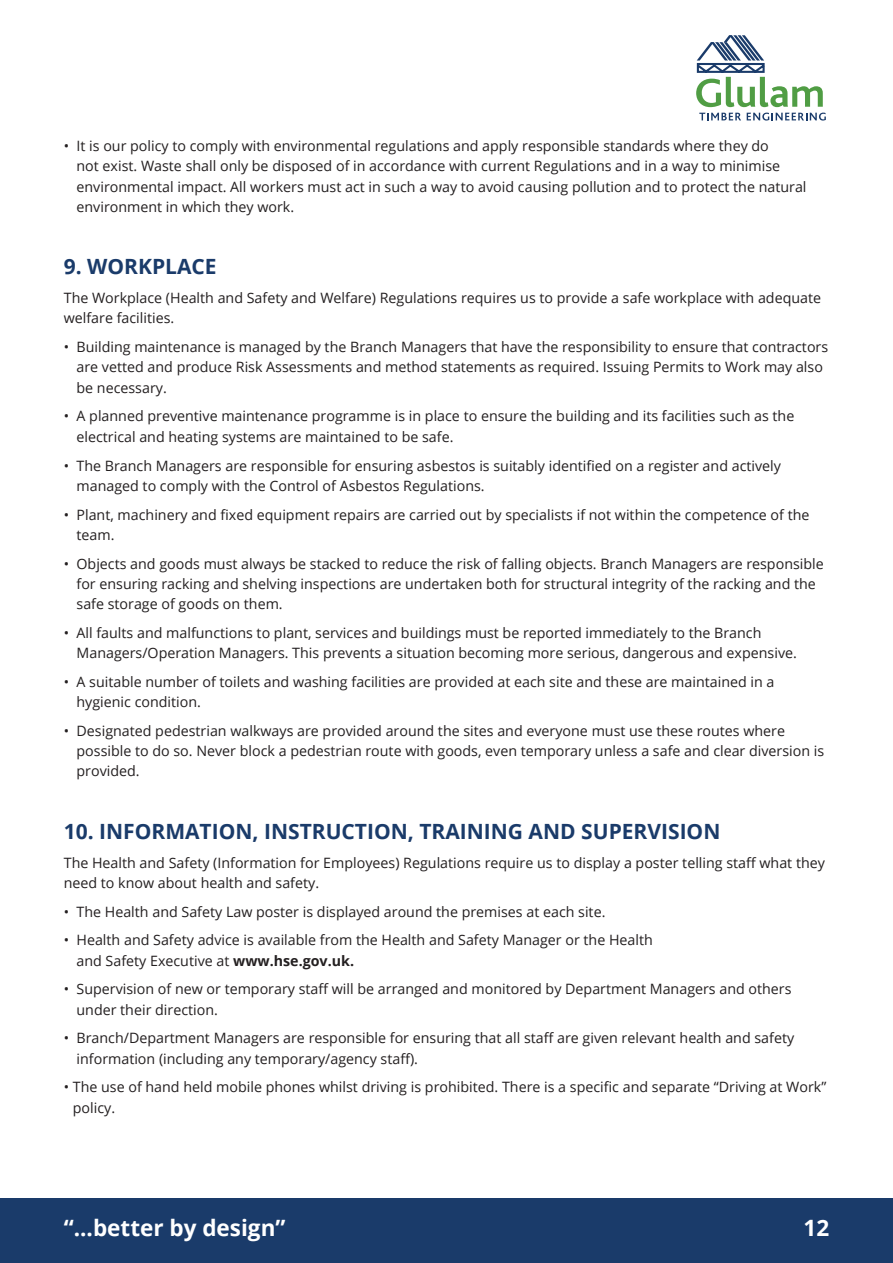
<style>
.page{position:relative;width:893px;height:1263px;background:#fff}
.page>*{position:absolute;margin:0;border:0;box-sizing:border-box;transform-origin:0 0}
.t1{font:700 22.5px "Open Sans";color:#fff}
._1__Header_Caps{font:700 21px "Open Sans";color:#1a3b6a}
._3__Main_Text{font:14.25px/20.2px "Open Sans";color:#231f20}
.s1{font-weight:700}
</style>
<div class="page">
<div style="left:0;top:1198px;width:893px;height:65px;background:#1a3b6a"></div>
<svg style="left:696px;top:35px;width:127px;height:72px"></svg>
<svg style="left:699px;top:113px;width:42px;height:7px"></svg>
<svg style="left:747px;top:113px;width:79px;height:8px"></svg>
<p class="_3__Main_Text" style="left:77px;top:136px;width:731px;text-indent:-13px">• It is our policy to comply with environmental regulations and apply responsible standards where they do<br>not exist. Waste shall only be disposed of in accordance with current Regulations and in a way to minimise environmental impact. All workers must act in such a way to avoid causing pollution and to protect the natural environment in which they work.</p>
<p class="_1__Header_Caps" style="left:64px;top:252px;width:154px">9. WORKPLACE</p>
<p class="_3__Main_Text" style="left:64px;top:288px;width:759px">The Workplace (Health and Safety and Welfare) Regulations requires us to provide a safe workplace with adequate welfare facilities.</p>
<p class="_3__Main_Text" style="left:77px;top:337px;width:753px;text-indent:-13px">• Building maintenance is managed by the Branch Managers that have the responsibility to ensure that contractors are vetted and produce Risk Assessments and method statements as required. Issuing Permits to Work may also be necessary.</p>
<p class="_3__Main_Text" style="left:77px;top:406px;width:719px;text-indent:-13px">• A planned preventive maintenance programme is in place to ensure the building and its facilities such as the electrical and heating systems are maintained to be safe.</p>
<p class="_3__Main_Text" style="left:77px;top:455px;width:706px;text-indent:-13px">• The Branch Managers are responsible for ensuring asbestos is suitably identified on a register and actively managed to comply with the Control of Asbestos Regulations.</p>
<p class="_3__Main_Text" style="left:77px;top:504px;width:734px;text-indent:-13px">• Plant, machinery and fixed equipment repairs are carried out by specialists if not within the competence of the team.</p>
<p class="_3__Main_Text" style="left:77px;top:553px;width:749px;text-indent:-13px">• Objects and goods must always be stacked to reduce the risk of falling objects. Branch Managers are responsible for ensuring racking and shelving inspections are undertaken both for structural integrity of the racking and the safe storage of goods on them.</p>
<p class="_3__Main_Text" style="left:77px;top:622px;width:722px;text-indent:-13px">• All faults and malfunctions to plant, services and buildings must be reported immediately to the Branch<br>Managers/Operation Managers. This prevents a situation becoming more serious, dangerous and expensive.</p>
<p class="_3__Main_Text" style="left:77px;top:671px;width:699px;text-indent:-13px">• A suitable number of toilets and washing facilities are provided at each site and these are maintained in a hygienic condition.</p>
<p class="_3__Main_Text" style="left:77px;top:720px;width:749px;text-indent:-13px">• Designated pedestrian walkways are provided around the sites and everyone must use these routes where possible to do so. Never block a pedestrian route with goods, even temporary unless a safe and clear diversion is provided.</p>
<p class="_1__Header_Caps" style="left:64px;top:816px;width:658px">10. INFORMATION, INSTRUCTION, TRAINING AND SUPERVISION</p>
<p class="_3__Main_Text" style="left:64px;top:852px;width:763px">The Health and Safety (Information for Employees) Regulations require us to display a poster telling staff what they need to know about health and safety.</p>
<p class="_3__Main_Text" style="left:64px;top:901px;width:543px">• The Health and Safety Law poster is displayed around the premises at each site.</p>
<p class="_3__Main_Text" style="left:77px;top:930px;width:578px;text-indent:-13px">• Health and Safety advice is available from the Health and Safety Manager or the Health and Safety Executive at <span class="s1">www.hse.gov.uk.</span></p>
<p class="_3__Main_Text" style="left:77px;top:979px;width:716px;text-indent:-13px">• Supervision of new or temporary staff will be arranged and monitored by Department Managers and others under their direction.</p>
<p class="_3__Main_Text" style="left:77px;top:1028px;width:719px;text-indent:-13px">• Branch/Department Managers are responsible for ensuring that all staff are given relevant health and safety information (including any temporary/agency staff).</p>
<p class="_3__Main_Text" style="left:73px;top:1077px;width:755px;text-indent:-9px">• The use of hand held mobile phones whilst driving is prohibited. There is a specific and separate “Driving at Work” policy.</p>
<h1 class="t1" style="left:64px;top:1212px;width:223px">“...better by design”</h1>
<h1 class="t1" style="left:803px;top:1212px;width:27px">12</h1>
</div>
